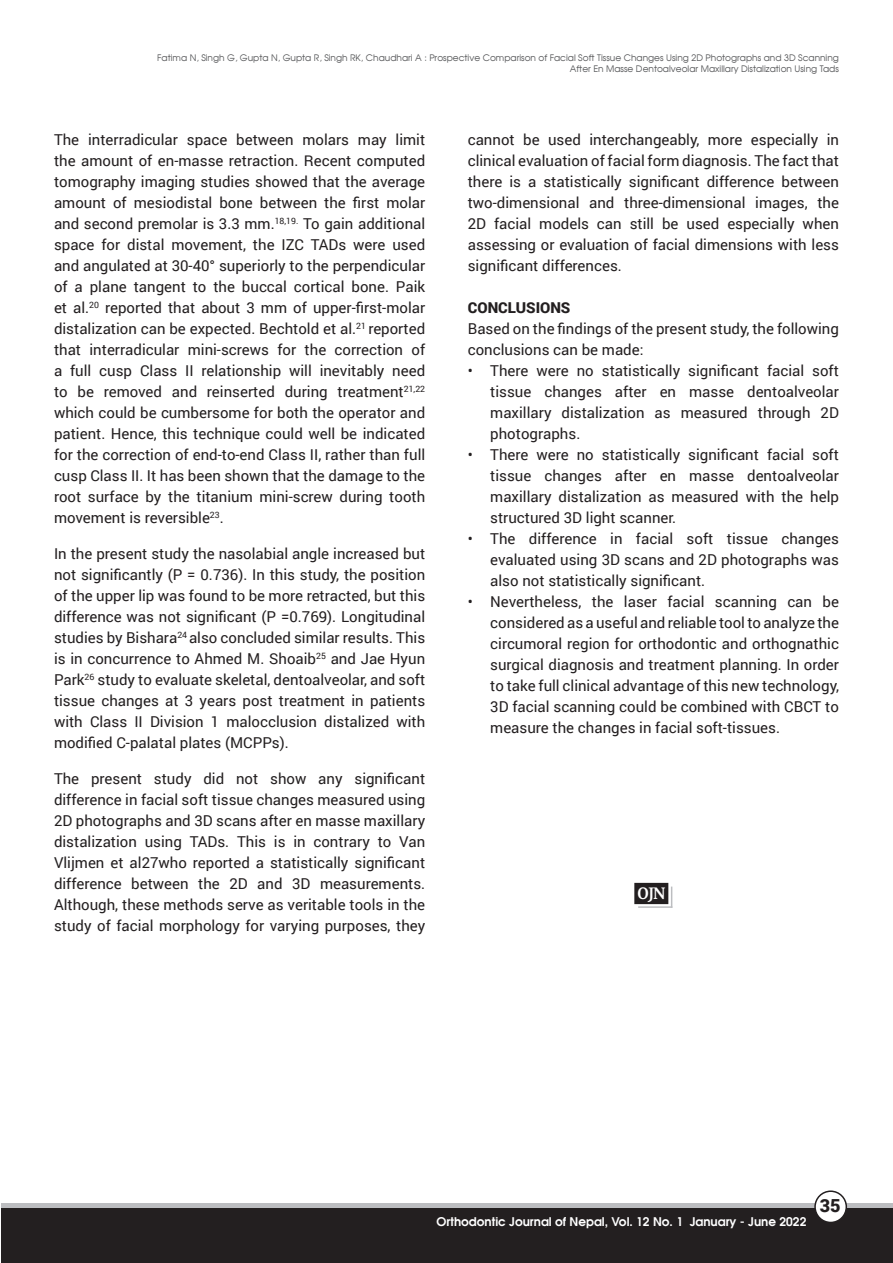
<style>
.page{position:relative;width:893px;height:1263px;background:#fff}
.page>*{position:absolute;margin:0;border:0;box-sizing:border-box;transform-origin:0 0}
.t1{font:700 18px "Enigma Pro";color:#fff}
.t2{font:900 18px "Roboto";color:#231f20}
.t3{font:15px/21px "Roboto";color:#231f20;text-align:justify}
.t4{font:900 15px "Roboto";color:#231f20}
.t5{font:12px "Avalon";color:#fff}
.t6{font:9px "Avalon Plain";color:#57585a}
</style>
<div class="page">
<div style="left:2px;top:1203px;width:891px;height:22px;background:linear-gradient(to right,#bcbdc0,#bcbdc0)"></div>
<div style="left:2px;top:1209px;width:891px;height:54px;background:#231f20"></div>
<div style="left:815px;top:1191px;width:31px;height:31px;background:#fff;border-radius:50%"></div>
<div style="left:814px;top:1190px;width:33px;height:33px;border:2px solid #231f20;border-radius:50%"></div>
<div style="left:635px;top:884px;width:33px;height:19px;background:#231f20"></div>
<div style="left:634px;top:883px;width:34px;height:21px;border:2px solid #231f20"></div>
<svg style="left:671px;top:886px;width:1px;height:20px"></svg>
<hr style="left:638px;top:906px;width:34px;height:2px;background:#bcbdc0">
<p class="t6" style="left:157px;top:52px;width:683px">Fatima N, Singh G, Gupta N, Gupta R, Singh RK, Chaudhari A : Prospective Comparison of Facial Soft Tissue Changes Using 2D Photographs and 3D Scanning</p>
<p class="t6" style="left:570px;top:63px;width:271px">After En Masse Dentoalveolar Maxillary Distalization Using Tads</p>
<p class="t3" style="left:54px;top:128px;width:373px">The interradicular space between molars may limit the amount of en-masse retraction. Recent computed tomography imaging studies showed that the average amount of mesiodistal bone between the first molar and second premolar is 3.3 mm.<sup>18,19.</sup> To gain additional space for distal movement, the IZC TADs were used and angulated at 30-40° superiorly to the perpendicular of a plane tangent to the buccal cortical bone. Paik et al.<sup>20</sup> reported that about 3 mm of upper-first-molar distalization can be expected. Bechtold et al.<sup>21</sup> reported that interradicular mini-screws for the correction of a full cusp Class II relationship will inevitably need to be removed and reinserted during treatment<sup>21,22 </sup>which could be cumbersome for both the operator and patient. Hence, this technique could well be indicated for the correction of end-to-end Class II, rather than full cusp Class II. It has been shown that the damage to the root surface by the titanium mini-screw during tooth movement is reversible<sup>23</sup>.</p>
<p class="t3" style="left:54px;top:542px;width:373px">In the present study the nasolabial angle increased but not significantly (P = 0.736). In this study, the position of the upper lip was found to be more retracted, but this difference was not significant (P =0.769). Longitudinal studies by Bishara<sup>24</sup> also concluded similar results. This is in concurrence to Ahmed M. Shoaib<sup>25</sup> and Jae Hyun Park<sup>26</sup> study to evaluate skeletal, dentoalveolar, and soft tissue changes at 3 years post treatment in patients with Class II Division 1 malocclusion distalized with modified C-palatal plates (MCPPs).</p>
<p class="t3" style="left:54px;top:767px;width:373px">The present study did not show any significant difference in facial soft tissue changes measured using 2D photographs and 3D scans after en masse maxillary distalization using TADs. This is in contrary to Van Vlijmen et al27who reported a statistically significant difference between the 2D and 3D measurements.<br>Although, these methods serve as veritable tools in the study of facial morphology for varying purposes, they</p>
<p class="t3" style="left:468px;top:128px;width:373px">cannot be used interchangeably, more especially in clinical evaluation of facial form diagnosis. The fact that there is a statistically significant difference between two-dimensional and three-dimensional images, the 2D facial models can still be used especially when assessing or evaluation of facial dimensions with less significant differences.</p>
<p class="t4" style="left:468px;top:297px;width:104px">CONCLUSIONS</p>
<p class="t3" style="left:468px;top:317px;width:373px">Based on the findings of the present study, the following conclusions can be made:</p>
<p class="t3" style="left:490px;top:359px;width:350px;text-indent:-22px">• There were no statistically significant facial soft tissue changes after en masse dentoalveolar maxillary distalization as measured through 2D photographs.</p>
<p class="t3" style="left:490px;top:443px;width:350px;text-indent:-22px">• There were no statistically significant facial soft tissue changes after en masse dentoalveolar maxillary distalization as measured with the help structured 3D light scanner.</p>
<p class="t3" style="left:490px;top:527px;width:350px;text-indent:-22px">• The difference in facial soft tissue changes evaluated using 3D scans and 2D photographs was also not statistically significant.</p>
<p class="t3" style="left:490px;top:590px;width:350px;text-indent:-22px">• Nevertheless, the laser facial scanning can be considered as a useful and reliable tool to analyze the circumoral region for orthodontic and orthognathic surgical diagnosis and treatment planning. In order to take full clinical advantage of this new technology, 3D facial scanning could be combined with CBCT to measure the changes in facial soft-tissues.</p>
<p class="t1" style="left:637px;top:880px;width:30px">OJN</p>
<p class="t5" style="left:436px;top:1213px;width:371px">Orthodontic Journal of Nepal, Vol. 12 No. 1 January - June 2022</p>
<p class="t2" style="left:820px;top:1193px;width:22px">35</p>
</div>
